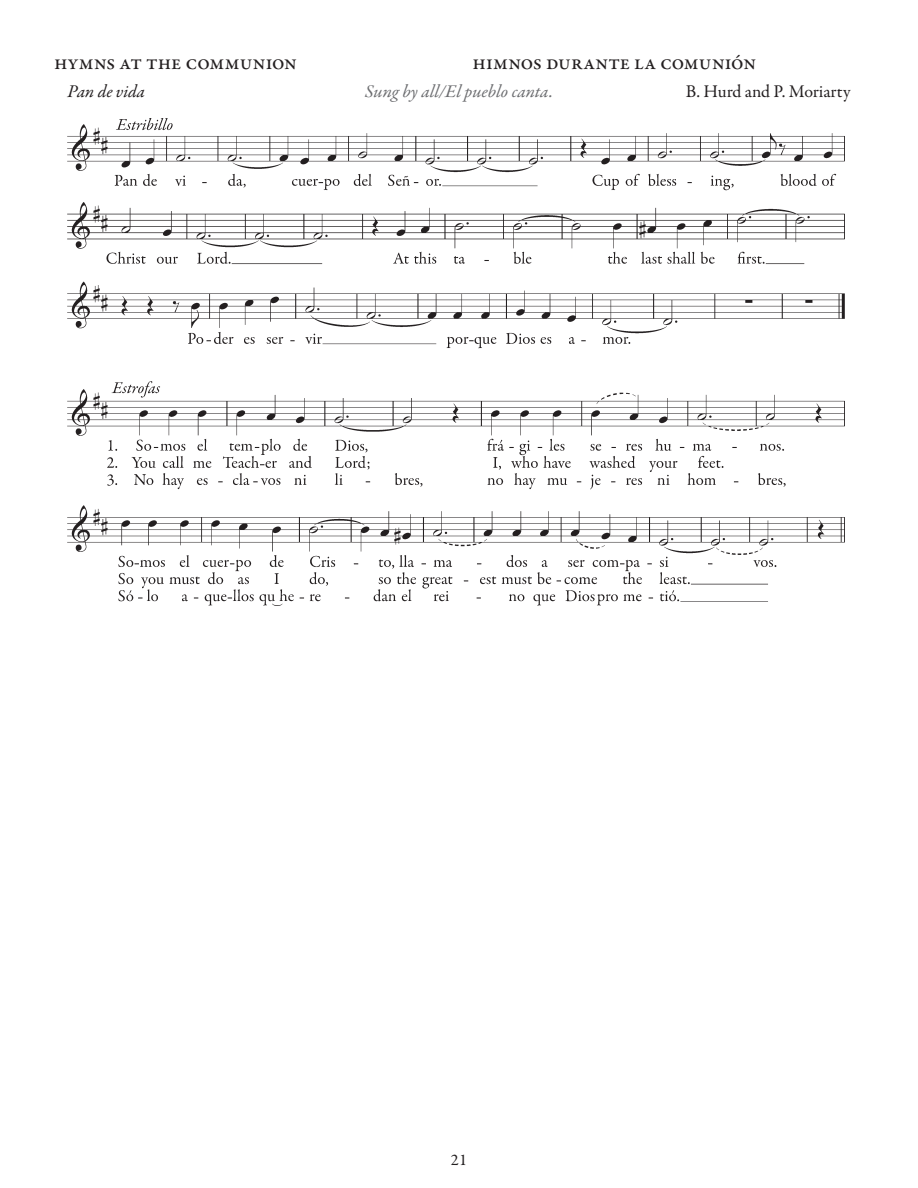
<style>
.page{position:relative;width:918px;height:1188px;background:#fff}
.page>*{position:absolute;margin:0;border:0;box-sizing:border-box;transform-origin:0 0}
.t1{font:500 21px "Garamond Premr Pro";letter-spacing:.005em;color:#231f20}
.t2{font:italic 18px "Garamond Premr Pro";letter-spacing:-.005em;color:#6c6d70}
.t3{font:18px "Garamond Premr Pro";color:#231f20}
.t4{font:italic 18px "Garamond Premr Pro";letter-spacing:-.005em;color:#231f20}
.t5{font:16.5px "Garamond Premr Pro";color:#231f20}
</style>
<div class="page">
<img style="left:68px;top:118px;width:776px;height:487px">
<p class="t1" style="left:472px;top:50px;width:285px">himnos durante la comunión</p>
<p class="t1" style="left:54px;top:50px;width:244px">hymns at the communion</p>
<p class="t4" style="left:68px;top:80px;width:79px">Pan de vida</p>
<p class="t2" style="left:365px;top:80px;width:190px">Sung by all/El pueblo canta.</p>
<p class="t3" style="left:686px;top:80px;width:167px">B. Hurd and P. Moriarty</p>
<p class="t5" style="left:451px;top:1150px;width:18px">21</p>
</div>
